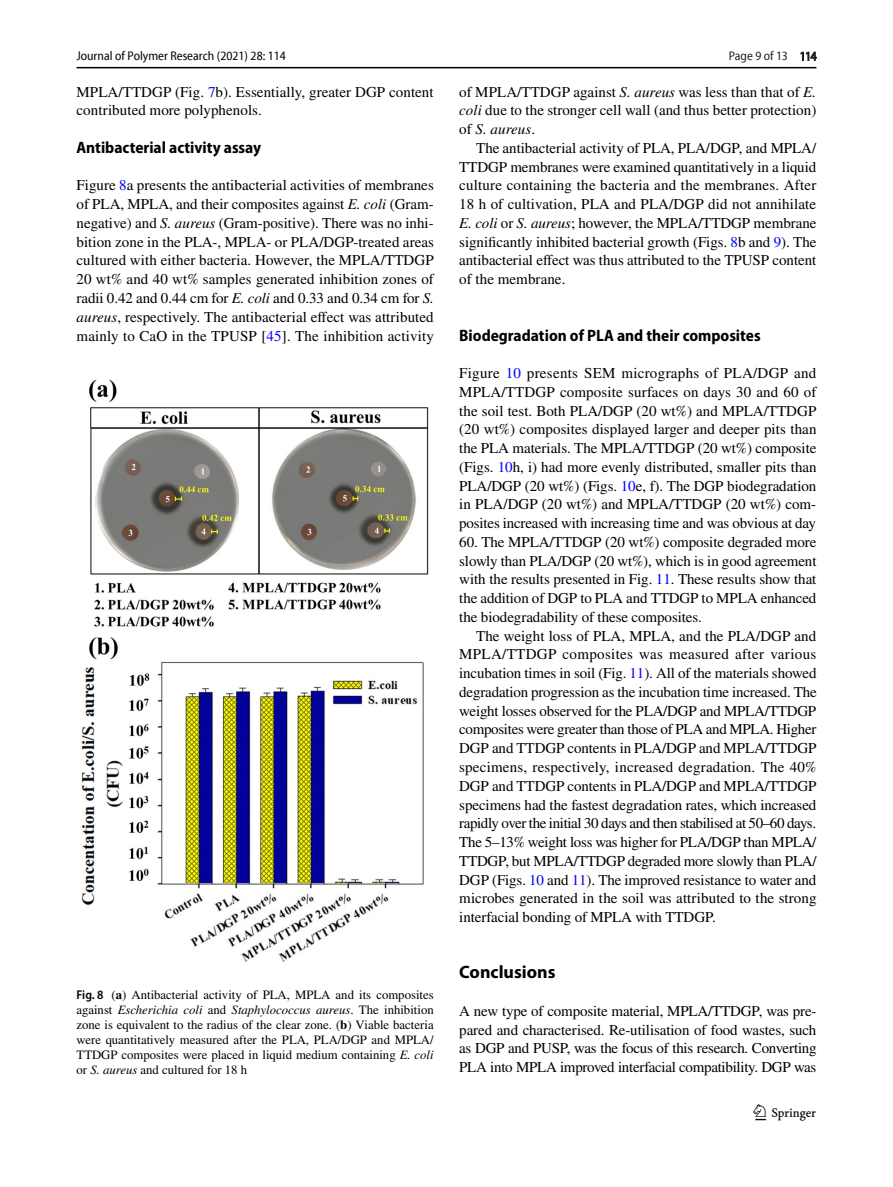
<style>
.page{position:relative;width:893px;height:1187px;background:#fff}
.page>*{position:absolute;margin:0;border:0;box-sizing:border-box;transform-origin:0 0}
.t1{font:22.5px "Springnew Regular 3";color:#000}
.t2{font:700 18px "Myriad Pro";color:#000}
.t3{font:700 semi-condensed 16.5px "Myriad Pro";color:#000}
.t4{font:15px/18.8px "STIX";letter-spacing:-.005em;color:#000;text-align:justify}
.t5{font:12.75px/15px "STIX";color:#000;text-align:justify}
.t6{font:semi-condensed 12.75px "Myriad Pro Unic";color:#000}
.t7{font:12.75px "Myriad Pro Unic Semi Condensed 2";color:#231f20}
.s1{color:#00f}
.s2{font-style:italic}
.s3{font-family:"Myriad Pro";font-weight:600;font-stretch:semi-condensed}
.s4{font-weight:700}
</style>
<div class="page">
<hr style="left:77px;top:67px;width:739px;height:1px;background:#000">
<img style="left:81px;top:379px;width:348px;height:583px">
<p class="t6" style="left:77px;top:51px;width:211px">Journal of Polymer Research (2021) 28: 114</p>
<p class="t7" style="left:729px;top:51px;width:89px">Page 9 of 13 114</p>
<p class="t4" style="left:77px;top:83px;width:359px">MPLA/TTDGP (Fig. <span class="s1">7</span>b). Essentially, greater DGP content contributed more polyphenols.</p>
<p class="t3" style="left:77px;top:138px;width:186px">Antibacterial activity assay</p>
<p class="t4" style="left:77px;top:177px;width:359px">Figure <span class="s1">8</span>a presents the antibacterial activities of membranes of PLA, MPLA, and their composites against <span class="s2">E. coli</span> (Gram&shy;negative) and <span class="s2">S. aureus</span> (Gram-positive). There was no inhi&shy;bition zone in the PLA-, MPLA- or PLA/DGP-treated areas cultured with either bacteria. However, the MPLA/TTDGP 20 wt% and 40 wt% samples generated inhibition zones of radii 0.42 and 0.44 cm for <span class="s2">E. coli</span> and 0.33 and 0.34 cm for <span class="s2">S. aureus</span>, respectively. The antibacterial effect was attributed mainly to CaO in the TPUSP [<span class="s1">45</span>]. The inhibition activity</p>
<p class="t5" style="left:77px;top:987px;width:359px"><span class="s3">Fig. 8</span> (<span class="s4">a</span>) Antibacterial activity of PLA, MPLA and its composites against <span class="s2">Escherichia coli</span> and <span class="s2">Staphylococcus aureus</span>. The inhibition zone is equivalent to the radius of the clear zone. (<span class="s4">b</span>) Viable bacteria were quantitatively measured after the PLA, PLA/DGP and MPLA/ TTDGP composites were placed in liquid medium containing <span class="s2">E. coli </span>or <span class="s2">S. aureus</span> and cultured for 18 h</p>
<p class="t4" style="left:459px;top:83px;width:359px">of MPLA/TTDGP against <span class="s2">S. aureus</span> was less than that of <span class="s2">E. coli</span> due to the stronger cell wall (and thus better protection) of <span class="s2">S. aureus</span>.</p>
<p class="t4" style="left:459px;top:139px;width:359px;text-indent:17px">The antibacterial activity of PLA, PLA/DGP, and MPLA/ TTDGP membranes were examined quantitatively in a liquid culture containing the bacteria and the membranes. After 18 h of cultivation, PLA and PLA/DGP did not annihilate <span class="s2">E. coli</span> or <span class="s2">S. aureus</span>; however, the MPLA/TTDGP membrane significantly inhibited bacterial growth (Figs. <span class="s1">8</span>b and <span class="s1">9</span>). The antibacterial effect was thus attributed to the TPUSP content of the membrane.</p>
<p class="t3" style="left:459px;top:326px;width:303px">Biodegradation of PLA and their composites</p>
<p class="t4" style="left:459px;top:364px;width:359px">Figure <span class="s1">10</span> presents SEM micrographs of PLA/DGP and MPLA/TTDGP composite surfaces on days 30 and 60 of the soil test. Both PLA/DGP (20 wt%) and MPLA/TTDGP (20 wt%) composites displayed larger and deeper pits than the PLA materials. The MPLA/TTDGP (20 wt%) composite (Figs. <span class="s1">10</span>h, i) had more evenly distributed, smaller pits than PLA/DGP (20 wt%) (Figs. <span class="s1">10</span>e, f). The DGP biodegradation in PLA/DGP (20 wt%) and MPLA/TTDGP (20 wt%) com&shy;posites increased with increasing time and was obvious at day</p>
<p class="t4" style="left:459px;top:533px;width:359px">60. The MPLA/TTDGP (20 wt%) composite degraded more slowly than PLA/DGP (20 wt%), which is in good agreement with the results presented in Fig. <span class="s1">11</span>. These results show that the addition of DGP to PLA and TTDGP to MPLA enhanced the biodegradability of these composites.</p>
<p class="t4" style="left:459px;top:627px;width:359px;text-indent:17px">The weight loss of PLA, MPLA, and the PLA/DGP and MPLA/TTDGP composites was measured after various incubation times in soil (Fig. <span class="s1">11</span>). All of the materials showed degradation progression as the incubation time increased. The weight losses observed for the PLA/DGP and MPLA/TTDGP composites were greater than those of PLA and MPLA. Higher DGP and TTDGP contents in PLA/DGP and MPLA/TTDGP specimens, respectively, increased degradation. The 40% DGP and TTDGP contents in PLA/DGP and MPLA/TTDGP specimens had the fastest degradation rates, which increased rapidly over the initial 30 days and then stabilised at 50–60 days.<br>The 5–13% weight loss was higher for PLA/DGP than MPLA/ TTDGP, but MPLA/TTDGP degraded more slowly than PLA/ DGP (Figs. <span class="s1">10</span> and <span class="s1">11</span>). The improved resistance to water and microbes generated in the soil was attributed to the strong interfacial bonding of MPLA with TTDGP.</p>
<p class="t2" style="left:459px;top:960px;width:98px">Conclusions</p>
<p class="t4" style="left:459px;top:1002px;width:359px">A new type of composite material, MPLA/TTDGP, was pre&shy;pared and characterised. Re-utilisation of food wastes, such as DGP and PUSP, was the focus of this research. Converting PLA into MPLA improved interfacial compatibility. DGP was</p>
<h1 class="t1" style="left:755px;top:1104px;width:62px">1 3</h1>
</div>
